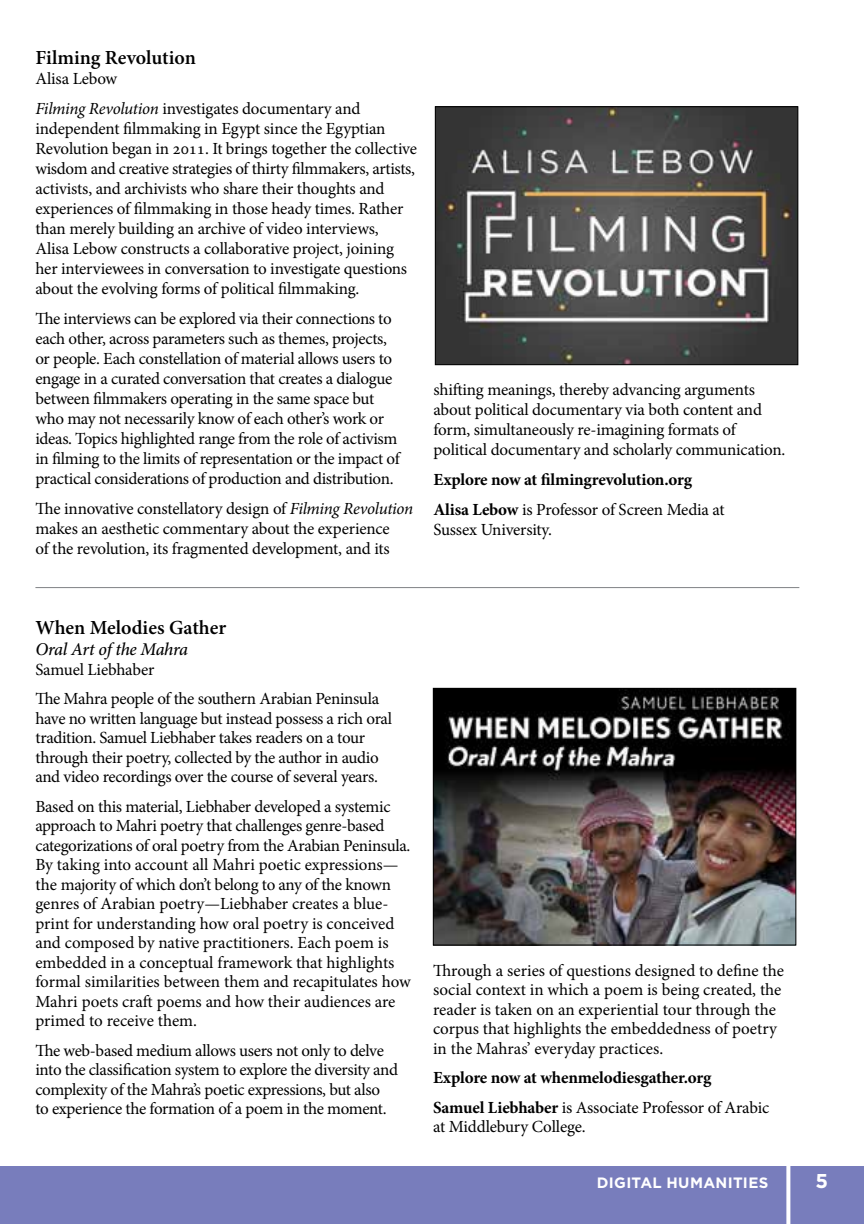
<style>
.page{position:relative;width:864px;height:1224px;background:#fff}
.page>*{position:absolute;margin:0;border:0;box-sizing:border-box;transform-origin:0 0}
.t1{font:600 20px "Minion Pro";color:#000}
.t2{font:700 20px "Gotham";color:#fff}
.t3{font:italic 500 18px "Minion Pro";letter-spacing:-.02em;color:#000}
.t4{font:17px/20px "Minion Pro";letter-spacing:-.015em;color:#000}
.t5{font:700 17px/29.4px "Minion Pro";letter-spacing:-.01em;color:#000}
.t6{font:700 15px "Gotham";letter-spacing:.03em;color:#fff}
.s1{font-style:italic}
.s2{font-weight:400}
</style>
<div class="page">
<div style="left:0;top:1166px;width:864px;height:58px;background:#787dbc"></div>
<svg style="left:786px;top:1166px;width:4px;height:58px"></svg>
<img style="left:437px;top:108px;width:359px;height:255px">
<div style="left:435px;top:106px;width:363px;height:259px;border:1px solid #000"></div>
<img style="left:435px;top:690px;width:359px;height:253px">
<div style="left:433px;top:688px;width:363px;height:257px;border:1px solid #000"></div>
<hr style="left:35px;top:587px;width:764px;height:1px;background:#808285">
<p class="t1" style="left:35px;top:44px;width:162px">Filming Revolution</p>
<p class="t4" style="left:35px;top:64px;width:327px;line-height:30px">Alisa Lebow<br><span class="s1">Filming Revolution</span> investigates documentary and</p>
<p class="t4" style="left:35px;top:119px;width:383px">independent filmmaking in Egypt since the Egyptian Revolution began in 2011. It brings together the collective wisdom and creative strategies of thirty filmmakers, artists, activists, and archivists who share their thoughts and experiences of filmmaking in those heady times. Rather than merely building an archive of video interviews,<br>Alisa Lebow constructs a collaborative project, joining her interviewees in conversation to investigate questions about the evolving forms of political filmmaking.</p>
<p class="t4" style="left:35px;top:309px;width:366px">The interviews can be explored via their connections to each other, across parameters such as themes, projects, or people. Each constellation of material allows users to engage in a curated conversation that creates a dialogue between filmmakers operating in the same space but who may not necessarily know of each other’s work or ideas. Topics highlighted range from the role of activism in filming to the limits of representation or the impact of practical considerations of production and distribution.</p>
<p class="t4" style="left:35px;top:498px;width:379px">The innovative constellatory design of <span class="s1">Filming Revolution </span>makes an aesthetic commentary about the experience<br>of the revolution, its fragmented development, and its</p>
<p class="t4" style="left:433px;top:380px;width:354px">shifting meanings, thereby advancing arguments about political documentary via both content and form, simultaneously re-imagining formats of political documentary and scholarly communication.</p>
<p class="t5" style="left:433px;top:465px;width:293px;line-height:30px">Explore now at filmingrevolution.org<br>Alisa Lebow <span class="s2">is Professor of Screen Media at</span></p>
<p class="t4" style="left:433px;top:520px;width:120px">Sussex University.</p>
<p class="t1" style="left:35px;top:613px;width:192px">When Melodies Gather</p>
<p class="t3" style="left:35px;top:637px;width:154px">Oral Art of the Mahra</p>
<p class="t4" style="left:35px;top:655px;width:345px;line-height:29.4px">Samuel Liebhaber<br>The Mahra people of the southern Arabian Peninsula</p>
<p class="t4" style="left:35px;top:709px;width:358px;line-height:19.4px">have no written language but instead possess a rich oral tradition. Samuel Liebhaber takes readers on a tour through their poetry, collected by the author in audio and video recordings over the course of several years.</p>
<p class="t4" style="left:35px;top:797px;width:377px;line-height:19.4px">Based on this material, Liebhaber developed a systemic approach to Mahri poetry that challenges genre-based categorizations of oral poetry from the Arabian Peninsula.<br>By taking into account all Mahri poetic expressions— the majority of which don’t belong to any of the known genres of Arabian poetry—Liebhaber creates a blue&shy;print for understanding how oral poetry is conceived and composed by native practitioners. Each poem is embedded in a conceptual framework that highlights formal similarities between them and recapitulates how Mahri poets craft poems and how their audiences are primed to receive them.</p>
<p class="t4" style="left:35px;top:1041px;width:364px;line-height:19.4px">The web-based medium allows users not only to delve into the classification system to explore the diversity and complexity of the Mahra’s poetic expressions, but also<br>to experience the formation of a poem in the moment.</p>
<p class="t4" style="left:433px;top:961px;width:353px;line-height:19.4px">Through a series of questions designed to define the social context in which a poem is being created, the reader is taken on an experiential tour through the corpus that highlights the embeddedness of poetry in the Mahras’ everyday practices.</p>
<p class="t5" style="left:433px;top:1063px;width:338px">Explore now at whenmelodiesgather.org<br>Samuel Liebhaber <span class="s2">is Associate Professor of Arabic</span></p>
<p class="t4" style="left:433px;top:1117px;width:154px">at Middlebury College.</p>
<p class="t6" style="left:597px;top:1174px;width:171px">DI GITAL HUMANITIES</p>
<p class="t2" style="left:815px;top:1169px;width:14px">5</p>
</div>
